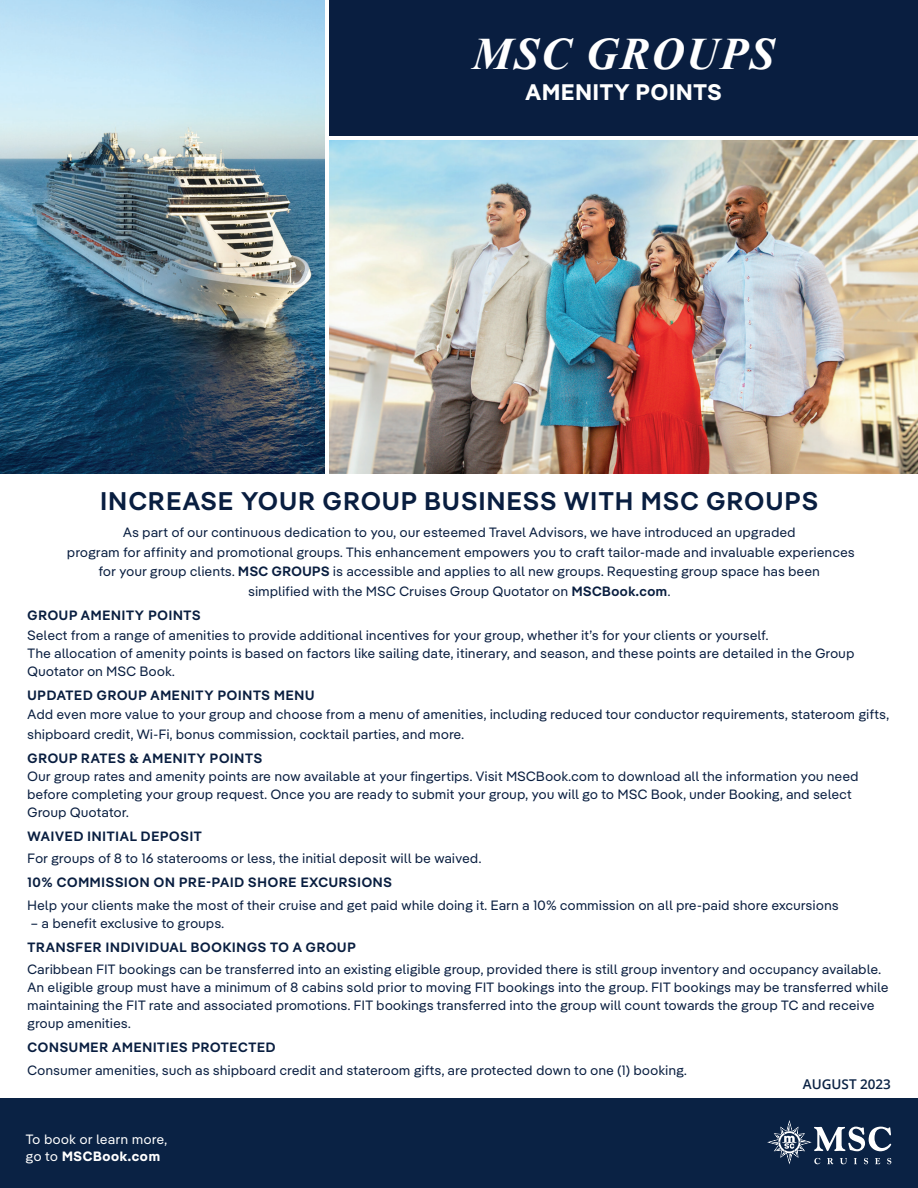
<style>
.page{position:relative;width:918px;height:1188px;background:#fff}
.page>*{position:absolute;margin:0;border:0;box-sizing:border-box;transform-origin:0 0}
.t1{font:italic 700 45px "Times New Roman";letter-spacing:.04em;color:#fff}
.t2{font:600 25.5px "MSC Pangea";letter-spacing:.06em;color:#091e40}
.t3{font:700 22.5px "MSC Pangea";letter-spacing:.04em;color:#fff}
.t4{font:13.5px/18px "MSC Pangea";letter-spacing:.04em;color:#091e40}
.t5{font:600 13.5px "MSC Pangea";letter-spacing:.06em;color:#091e40}
.t6{font:13.5px/16.2px "MSC Pangea";letter-spacing:.05em;color:#fff}
.t7{font:600 13.5px "Open Sans";color:#0a2244}
.s1{font-weight:600}
.s2{font-weight:700}
</style>
<div class="page">
<img style="left:329px;top:140px;width:589px;height:333px">
<img style="left:0;top:0;width:325px;height:473px">
<div style="left:329px;top:0;width:589px;height:135px;background:#091e40"></div>
<div style="left:0;top:1098px;width:918px;height:90px;background:#0a2244"></div>
<svg style="left:767px;top:1120px;width:124px;height:45px"></svg>
<h1 class="t1" style="left:472px;top:23px;width:304px">MSC GROUPS</h1>
<h3 class="t3" style="left:526px;top:75px;width:197px">AMENITY POINTS</h3>
<h2 class="t2" style="left:101px;top:482px;width:719px">INCREASE YOUR GROUP BUSINESS WITH MSC GROUPS</h2>
<p class="t4" style="left:67px;top:522px;width:789px;line-height:19.5px;text-align:center">As part of our continuous dedication to you, our esteemed Travel Advisors, we have introduced an upgraded<br>program for affinity and promotional groups. This enhancement empowers you to craft tailor-made and invaluable experiences for your group clients. <span class="s1">MSC GROUPS</span> is accessible and applies to all new groups. Requesting group space has been<br>simplified with the MSC Cruises Group Quotator on <span class="s1">MSCBook.com</span>.</p>
<p class="t5" style="left:28px;top:606px;width:175px">GROUP AMENITY POINTS</p>
<p class="t4" style="left:28px;top:625px;width:828px">Select from a range of amenities to provide additional incentives for your group, whether it’s for your clients or yourself.<br>The allocation of amenity points is based on factors like sailing date, itinerary, and season, and these points are detailed in the Group<br>Quotator on MSC Book.</p>
<p class="t5" style="left:28px;top:685px;width:288px">UPDATED GROUP AMENITY POINTS MENU</p>
<p class="t4" style="left:28px;top:704px;width:863px;line-height:19.5px">Add even more value to your group and choose from a menu of amenities, including reduced tour conductor requirements, stateroom gifts, shipboard credit, Wi-Fi, bonus commission, cocktail parties, and more.</p>
<p class="t5" style="left:28px;top:748px;width:236px">GROUP RATES &amp; AMENITY POINTS</p>
<p class="t4" style="left:28px;top:766px;width:832px">Our group rates and amenity points are now available at your fingertips. Visit MSCBook.com to download all the information you need before completing your group request. Once you are ready to submit your group, you will go to MSC Book, under Booking, and select<br>Group Quotator.</p>
<p class="t5" style="left:28px;top:826px;width:176px">WAIVED INITIAL DEPOSIT</p>
<p class="t4" style="left:28px;top:849px;width:455px">For groups of 8 to 16 staterooms or less, the initial deposit will be waived.</p>
<p class="t5" style="left:28px;top:873px;width:366px">10% COMMISSION ON PRE-PAID SHORE EXCURSIONS</p>
<p class="t4" style="left:28px;top:895px;width:812px">Help your clients make the most of their cruise and get paid while doing it. Earn a 10% commission on all pre-paid shore excursions</p>
<p class="t4" style="left:31px;top:913px;width:195px">– a benefit exclusive to groups.</p>
<p class="t5" style="left:28px;top:937px;width:330px">TRANSFER INDIVIDUAL BOOKINGS TO A GROUP</p>
<p class="t4" style="left:28px;top:960px;width:862px">Caribbean FIT bookings can be transferred into an existing eligible group, provided there is still group inventory and occupancy available.<br>An eligible group must have a minimum of 8 cabins sold prior to moving FIT bookings into the group. FIT bookings may be transferred while maintaining the FIT rate and associated promotions. FIT bookings transferred into the group will count towards the group TC and receive group amenities.</p>
<p class="t5" style="left:28px;top:1038px;width:249px">CONSUMER AMENITIES PROTECTED</p>
<p class="t4" style="left:28px;top:1060px;width:661px">Consumer amenities, such as shipboard credit and stateroom gifts, are protected down to one (1) booking.</p>
<p class="t6" style="left:26px;top:1131px;width:143px">To book or learn more, go to <span class="s2">MSCBook.com</span></p>
<p class="t7" style="left:803px;top:1075px;width:90px">AUGUST 2023</p>
</div>
